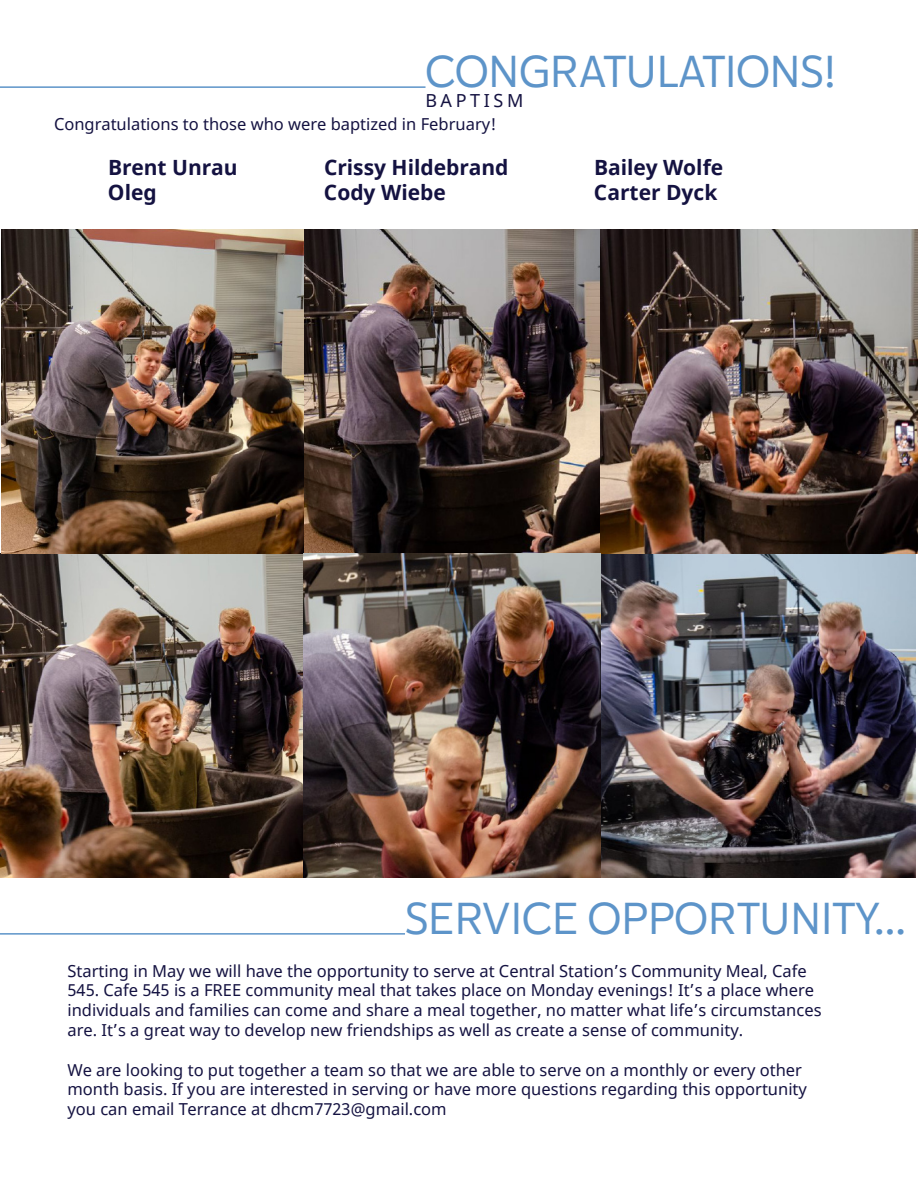
<style>
.page{position:relative;width:918px;height:1188px;background:#fff}
.page>*{position:absolute;margin:0;border:0;box-sizing:border-box;transform-origin:0 0}
.t1{font:45px "Karu";color:#5d94c9}
.t2{font:700 21px "Noto Sans";color:#141241}
.t3{font:18px "Noto Sans";letter-spacing:.2em;color:#141241}
.t4{font:16.5px/19.8px "Noto Sans";color:#141241}
</style>
<div class="page">
<hr style="left:0;top:86px;width:426px;height:2px;background:#5d94c9">
<hr style="left:0;top:933px;width:405px;height:2px;background:#5d94c9">
<img style="left:2px;top:230px;width:916px;height:324px">
<img style="left:0;top:554px;width:915px;height:324px">
<p class="t1" style="left:426px;top:41px;width:412px">CONGRATULATIONS!</p>
<p class="t3" style="left:426px;top:88px;width:99px">BAPTISM</p>
<p class="t4" style="left:54px;top:115px;width:444px">Congratulations to those who were baptized in February!</p>
<p class="t2" style="left:108px;top:152px;width:131px">Brent Unrau</p>
<p class="t2" style="left:324px;top:152px;width:186px">Crissy Hildebrand</p>
<p class="t2" style="left:594px;top:152px;width:131px">Bailey Wolfe</p>
<p class="t2" style="left:108px;top:178px;width:50px">Oleg</p>
<p class="t2" style="left:324px;top:178px;width:123px">Cody Wiebe</p>
<p class="t2" style="left:594px;top:178px;width:125px">Carter Dyck</p>
<p class="t1" style="left:405px;top:888px;width:503px">SERVICE OPPORTUNITY...</p>
<p class="t4" style="left:68px;top:961px;width:756px">Starting in May we will have the opportunity to serve at Central Station’s Community Meal, Cafe 545. Cafe 545 is a FREE community meal that takes place on Monday evenings! It’s a place where individuals and families can come and share a meal together, no matter what life’s circumstances are. It’s a great way to develop new friendships as well as create a sense of community.</p>
<p class="t4" style="left:68px;top:1060px;width:741px">We are looking to put together a team so that we are able to serve on a monthly or every other month basis. If you are interested in serving or have more questions regarding this opportunity you can email Terrance at dhcm7723@gmail.com</p>
</div>
